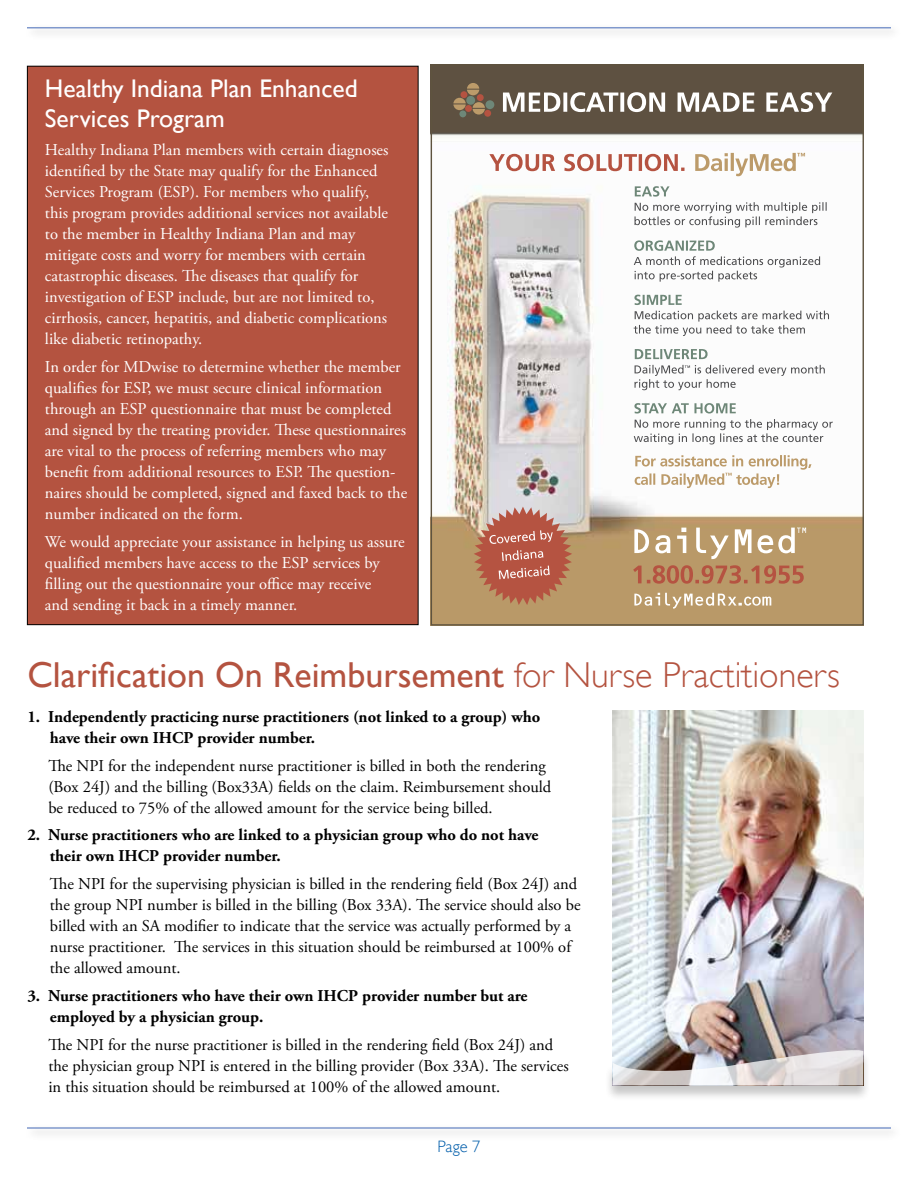
<style>
.page{position:relative;width:918px;height:1188px;background:#fff}
.page>*{position:absolute;margin:0;border:0;box-sizing:border-box;transform-origin:0 0}
.t1{font:36px "Gill Sans";color:#b45340}
.t2{font:25.5px/30px "Gill Sans";color:#fff}
.t3{font:16.5px/21px "Adobe Garamond Pro";color:#fff}
.t4{font:16.5px/21px "Adobe Garamond Pro";color:#000}
.t5{font:700 16.5px/21px "Adobe Garamond Pro";color:#000}
.t6{font:300 16.5px "Gill Sans";color:#005daa}
.s1{font-weight:300}
</style>
<div class="page">
<div style="left:23px;top:1123px;width:878px;height:18px;background:#f9f9f9"></div>
<hr style="left:27px;top:1127px;width:864px;height:2px;background:#8099cd">
<div style="left:23px;top:23px;width:878px;height:18px;background:#000;opacity:.3"></div>
<hr style="left:27px;top:27px;width:864px;height:1px;background:#8099cd">
<div style="left:27px;top:66px;width:391px;height:559px;background:#b45340"></div>
<img style="left:433px;top:67px;width:429px;height:557px">
<svg style="left:633px;top:565px;width:171px;height:19px;background:#b77d58"></svg>
<svg style="left:634px;top:529px;width:15px;height:24px"></svg>
<svg style="left:655px;top:535px;width:15px;height:18px"></svg>
<svg style="left:677px;top:528px;width:9px;height:25px"></svg>
<svg style="left:696px;top:528px;width:33px;height:31px"></svg>
<svg style="left:735px;top:529px;width:17px;height:24px"></svg>
<svg style="left:758px;top:528px;width:48px;height:25px"></svg>
<svg style="left:634px;top:593px;width:137px;height:16px;background:#cab18c"></svg>
<svg style="left:635px;top:455px;width:176px;height:33px"></svg>
<svg style="left:695px;top:153px;width:110px;height:23px"></svg>
<svg style="left:489px;top:154px;width:196px;height:17px"></svg>
<svg style="left:634px;top:403px;width:199px;height:41px"></svg>
<svg style="left:635px;top:365px;width:190px;height:25px"></svg>
<svg style="left:635px;top:349px;width:73px;height:10px"></svg>
<svg style="left:634px;top:311px;width:195px;height:25px"></svg>
<svg style="left:634px;top:295px;width:48px;height:10px"></svg>
<svg style="left:634px;top:240px;width:186px;height:42px"></svg>
<svg style="left:635px;top:186px;width:192px;height:42px"></svg>
<svg style="left:474px;top:507px;width:98px;height:98px;background:#bd7963"></svg>
<svg style="left:503px;top:92px;width:329px;height:20px"></svg>
<div style="left:484px;top:110px;width:7px;height:7px;background:#b55341;border-radius:50%"></div>
<div style="left:459px;top:110px;width:7px;height:7px;background:#6e8778;border-radius:50%"></div>
<div style="left:485px;top:100px;width:9px;height:9px;background:#6e8778;border-radius:50%"></div>
<svg style="left:453px;top:83px;width:32px;height:32px"></svg>
<div style="left:461px;top:91px;width:6px;height:7px;background:#b55341;border-radius:50%"></div>
<img style="left:613px;top:711px;width:250px;height:337px">
<div style="left:604px;top:1050px;width:268px;height:52px;background:#000;opacity:.3"></div>
<img style="left:613px;top:1048px;width:250px;height:37px">
<h2 class="t2" style="left:45px;top:73px;width:314px">Healthy Indiana Plan Enhanced<br>Services Program</h2>
<p class="t3" style="left:45px;top:140px;width:345px">Healthy Indiana Plan members with certain diagnoses identified by the State may qualify for the Enhanced Services Program (ESP). For members who qualify, this program provides additional services not available to the member in Healthy Indiana Plan and may mitigate costs and worry for members with certain catastrophic diseases. The diseases that qualify for investigation of ESP include, but are not limited to, cirrhosis, cancer, hepatitis, and diabetic complications like diabetic retinopathy.</p>
<p class="t3" style="left:45px;top:357px;width:364px">In order for MDwise to determine whether the member qualifies for ESP, we must secure clinical information through an ESP questionnaire that must be completed and signed by the treating provider. These questionnaires are vital to the process of referring members who may benefit from additional resources to ESP. The question&shy;naires should be completed, signed and faxed back to the number indicated on the form.</p>
<p class="t3" style="left:45px;top:531px;width:361px">We would appreciate your assistance in helping us assure qualified members have access to the ESP services by filling out the questionnaire your office may receive<br>and sending it back in a timely manner.</p>
<h1 class="t1" style="left:27px;top:654px;width:814px">Clarification On Reimbursement <span class="s1">for Nurse Practitioners</span></h1>
<p class="t5" style="left:50px;top:706px;width:492px;text-indent:-23px">1. Independently practicing nurse practitioners (not linked to a group) who have their own IHCP provider number.</p>
<p class="t4" style="left:48px;top:755px;width:504px">The NPI for the independent nurse practitioner is billed in both the rendering (Box 24J) and the billing (Box33A) fields on the claim. Reimbursement should be reduced to 75% of the allowed amount for the service being billed.</p>
<p class="t5" style="left:50px;top:825px;width:490px;text-indent:-23px">2. Nurse practitioners who are linked to a physician group who do not have their own IHCP provider number.</p>
<p class="t4" style="left:50px;top:874px;width:532px">The NPI for the supervising physician is billed in the rendering field (Box 24J) and the group NPI number is billed in the billing (Box 33A). The service should also be billed with an SA modifier to indicate that the service was actually performed by a nurse practitioner. The services in this situation should be reimbursed at 100% of the allowed amount.</p>
<p class="t5" style="left:50px;top:985px;width:479px;text-indent:-23px">3. Nurse practitioners who have their own IHCP provider number but are employed by a physician group.</p>
<p class="t4" style="left:48px;top:1034px;width:522px">The NPI for the nurse practitioner is billed in the rendering field (Box 24J) and the physician group NPI is entered in the billing provider (Box 33A). The services in this situation should be reimbursed at 100% of the allowed amount.</p>
<p class="t6" style="left:438px;top:1137px;width:44px">Page 7</p>
</div>
